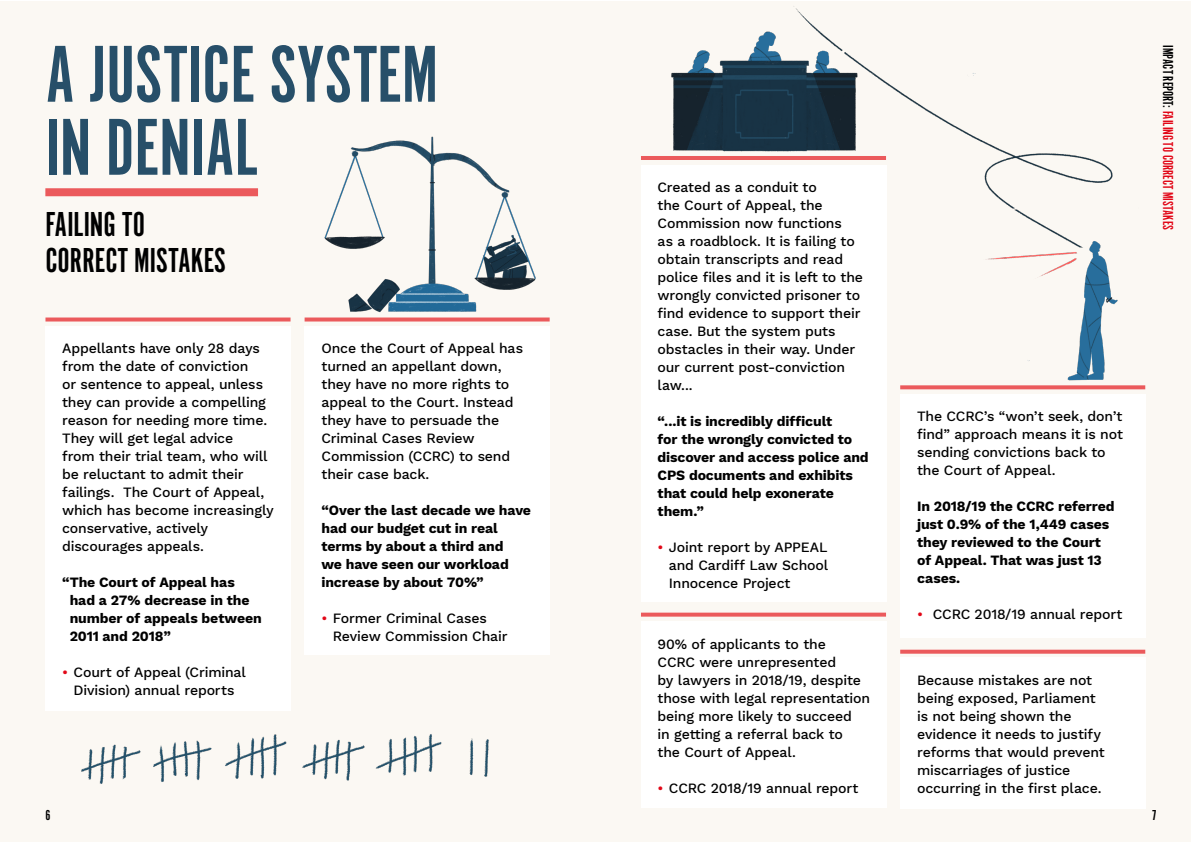
<style>
.page{position:relative;width:1191px;height:842px;background:#fff}
.page>*{position:absolute;margin:0;border:0;box-sizing:border-box;transform-origin:0 0}
.t1{font:83.7px/73px "Alternate Got No 1 D";color:#274f69}
.t2{font:36px/36px "Alternate Got No 1 D";color:#000}
.t3{font:15px "Alternate Got No 1 D";color:#e20717}
.t4{font:15px "Alternate Got No 1 D";color:#000}
.t5{font:500 14px/18px "Work Sans";letter-spacing:-.01em;color:#000}
.t6{font:700 14px/18px "Work Sans";letter-spacing:-.01em;color:#000}
.s1{color:#e20717}
.s2{color:#000}
</style>
<div class="page">
<div style="left:0;top:1px;width:1191px;height:841px;background:#fbf8f2"></div>
<div style="left:45px;top:326px;width:246px;height:385px;background:#fff"></div>
<div style="left:305px;top:326px;width:245px;height:329px;background:#fff"></div>
<div style="left:641px;top:165px;width:245px;height:437px;background:#fff"></div>
<div style="left:641px;top:622px;width:245px;height:186px;background:#fff"></div>
<div style="left:900px;top:394px;width:245px;height:244px;background:#fff"></div>
<div style="left:900px;top:658px;width:245px;height:151px;background:#fff"></div>
<div style="left:45px;top:188px;width:213px;height:8px;background:#eb5a5c"></div>
<svg style="left:641px;top:613px;width:245px;height:4px"></svg>
<svg style="left:900px;top:650px;width:245px;height:4px"></svg>
<svg style="left:304px;top:317px;width:245px;height:4px"></svg>
<svg style="left:45px;top:317px;width:245px;height:4px"></svg>
<img style="left:641px;top:31px;width:152px;height:129px">
<img style="left:324px;top:136px;width:212px;height:177px">
<img style="left:81px;top:734px;width:408px;height:50px">
<img style="left:793px;top:6px;width:353px;height:406px">
<h1 class="t1" style="left:45px;top:38px;width:394px">A JUSTICE SYSTEM<br>IN DENIAL</h1>
<h2 class="t2" style="left:45px;top:206px;width:182px">FAILING TO<br>CORRECT MISTAKES</h2>
<p class="t5" style="left:62px;top:340px;width:213px">Appellants have only 28 days from the date of conviction<br>or sentence to appeal, unless they can provide a compelling reason for needing more time.<br>They will get legal advice<br>from their trial team, who will be reluctant to admit their failings. The Court of Appeal, which has become increasingly conservative, actively discourages appeals.</p>
<p class="t6" style="left:70px;top:574px;width:194px;text-indent:-8px">“The Court of Appeal has had a 27% decrease in the number of appeals between<br>2011 and 2018”</p>
<p class="t5" style="left:62px;top:664px;width:185px;text-align:center"><span class="s1">•</span> Court of Appeal (Criminal<br>Division) annual reports</p>
<p class="t5" style="left:321px;top:340px;width:203px">Once the Court of Appeal has turned an appellant down, they have no more rights to appeal to the Court. Instead they have to persuade the<br>Criminal Cases Review<br>Commission (CCRC) to send their case back.</p>
<p class="t6" style="left:321px;top:502px;width:211px">“Over the last decade we have had our budget cut in real terms by about a third and<br>we have seen our workload increase by about 70%”</p>
<p class="t5" style="left:333px;top:610px;width:176px;text-indent:-11px"><span class="s1">•</span> Former Criminal Cases<br>Review Commission Chair</p>
<p class="t5" style="left:657px;top:179px;width:207px">Created as a conduit to<br>the Court of Appeal, the<br>Commission now functions<br>as a roadblock. It is failing to obtain transcripts and read police files and it is left to the wrongly convicted prisoner to find evidence to support their case. But the system puts obstacles in their way. Under our current post-conviction law...</p>
<p class="t6" style="left:657px;top:413px;width:213px">“...it is incredibly difficult<br>for the wrongly convicted to discover and access police and<br>CPS documents and exhibits that could help exonerate them.”</p>
<p class="t5" style="left:669px;top:539px;width:161px;text-align:justify;text-indent:-11px"><span class="s1">•</span> Joint report by APPEAL and Cardiff Law School Innocence Project</p>
<p class="t5" style="left:657px;top:636px;width:214px">90% of applicants to the<br>CCRC were unrepresented<br>by lawyers in 2018/19, despite those with legal representation being more likely to succeed<br>in getting a referral back to<br>the Court of Appeal.</p>
<p class="t5" style="left:657px;top:780px;width:202px"><span class="s1">•</span> CCRC 2018/19 annual report</p>
<p class="t3" style="left:1175px;top:45px;width:186px;rotate:90deg"><span class="s2">IMPACT REPORT:</span> FAILING TO CORRECT MISTAKES</p>
<p class="t5" style="left:917px;top:408px;width:207px">The CCRC’s “won’t seek, don’t find” approach means it is not sending convictions back to the Court of Appeal.</p>
<p class="t6" style="left:917px;top:498px;width:199px">In 2018/19 the CCRC referred just 0.9% of the 1,449 cases they reviewed to the Court of Appeal. That was just 13 cases.</p>
<p class="t5" style="left:917px;top:606px;width:207px"><span class="s1">•</span> CCRC 2018/19 annual report</p>
<p class="t5" style="left:917px;top:671px;width:189px">Because mistakes are not being exposed, Parliament is not being shown the evidence it needs to justify reforms that would prevent miscarriages of justice occurring in the first place.</p>
<p class="t4" style="left:45px;top:807px;width:7px">6</p>
<p class="t4" style="left:1151px;top:807px;width:7px">7</p>
</div>
